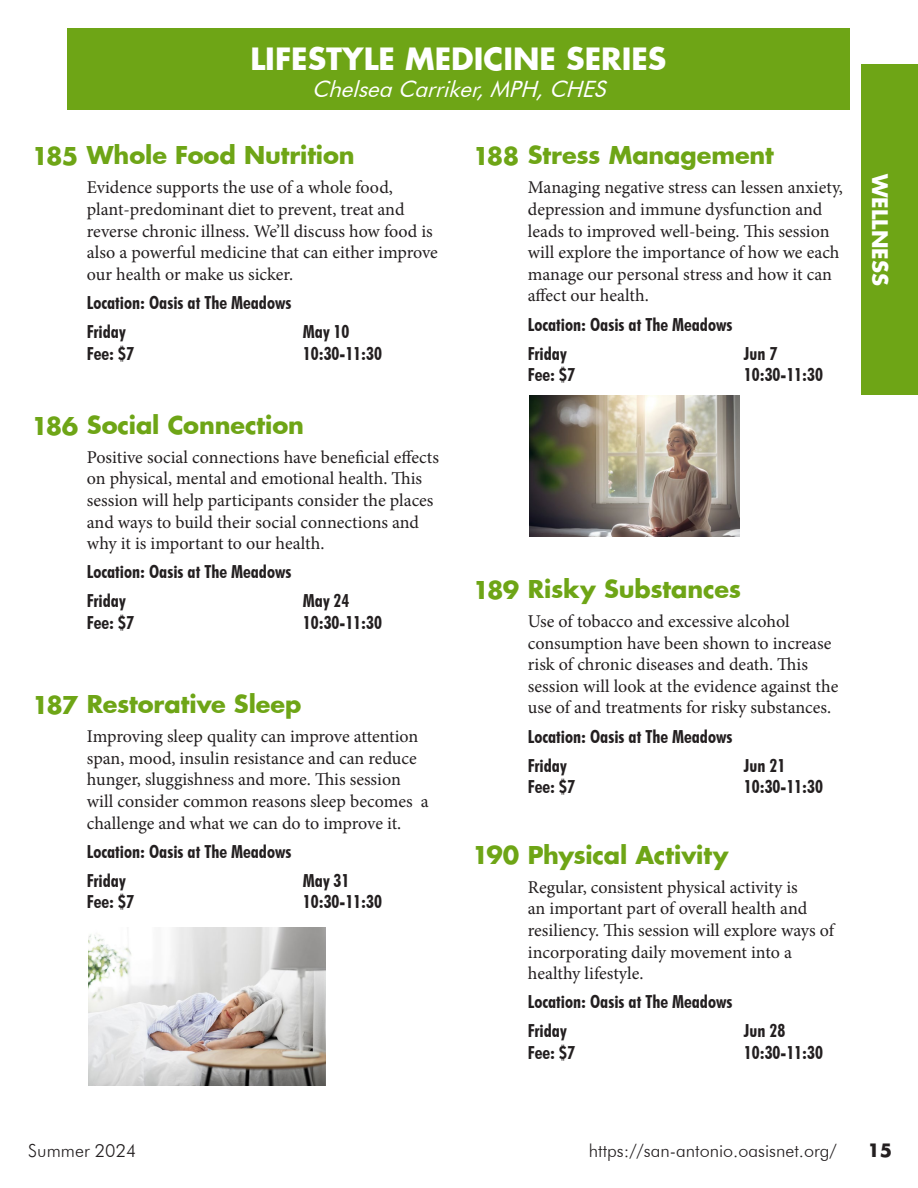
<style>
.page{position:relative;width:918px;height:1188px;background:#fff}
.page>*{position:absolute;margin:0;border:0;box-sizing:border-box;transform-origin:0 0}
.t1{font:700 30px "Futura";color:#fff}
.t2{font:700 24px "Futura";letter-spacing:-.005em;color:#6ea516}
.t3{font:italic 22.5px "Futura BT";color:#fff}
.t4{font:700 21px "Futura";color:#fff}
.t5{font:18px/21.6px "Minion Pro";color:#231f20}
.t6{font:700 condensed 18px/29.1px "Futura BT";color:#231f20}
.t7{font:300 18px "Futura BT";color:#231f20}
.t8{font:700 18px "Futura";color:#231f20}
</style>
<div class="page">
<div style="left:862px;top:65px;width:56px;height:330px;background:#6ea516"></div>
<div style="left:68px;top:28px;width:782px;height:82px;background:#6ea516"></div>
<img style="left:89px;top:928px;width:237px;height:158px">
<img style="left:529px;top:396px;width:211px;height:140px">
<h1 class="t1" style="left:250px;top:38px;width:417px">LIFESTYLE MEDICINE SERIES</h1>
<p class="t3" style="left:312px;top:75px;width:302px">ChelseaCarriker,MPH,CHES</p>
<h2 class="t2" style="left:32px;top:139px;width:324px">185 Whole Food Nutrition</h2>
<p class="t5" style="left:87px;top:177px;width:353px">Evidence supports the use of a whole food, plant-predominant diet to prevent, treat and reverse chronic illness. We’ll discuss how food is also a powerful medicine that can either improve our health or make us sicker.</p>
<p class="t6" style="left:87px;top:288px;width:206px">Location: Oasis at The Meadows<br>Friday</p>
<p class="t6" style="left:303px;top:317px;width:48px">May 10</p>
<p class="t6" style="left:87px;top:339px;width:49px">Fee: $7</p>
<p class="t6" style="left:303px;top:339px;width:81px">10:30-11:30</p>
<h2 class="t2" style="left:31px;top:408px;width:274px">186 Social Connection</h2>
<p class="t5" style="left:87px;top:446px;width:354px">Positive social connections have beneficial effects on physical, mental and emotional health. This session will help participants consider the places and ways to build their social connections and why it is important to our health.</p>
<p class="t6" style="left:87px;top:557px;width:206px">Location: Oasis at The Meadows<br>Friday</p>
<p class="t6" style="left:303px;top:586px;width:48px">May 24</p>
<p class="t6" style="left:87px;top:608px;width:49px">Fee: $7</p>
<p class="t6" style="left:303px;top:608px;width:81px">10:30-11:30</p>
<h2 class="t2" style="left:32px;top:687px;width:271px">187 Restorative Sleep</h2>
<p class="t5" style="left:87px;top:726px;width:343px">Improving sleep quality can improve attention span, mood, insulin resistance and can reduce hunger, sluggishness and more. This session will consider common reasons sleep becomes a challenge and what we can do to improve it.</p>
<p class="t6" style="left:87px;top:837px;width:206px">Location: Oasis at The Meadows<br>Friday</p>
<p class="t6" style="left:303px;top:866px;width:48px">May 31</p>
<p class="t6" style="left:87px;top:887px;width:49px">Fee: $7</p>
<p class="t6" style="left:303px;top:887px;width:81px">10:30-11:30</p>
<h2 class="t2" style="left:473px;top:139px;width:303px">188 Stress Management</h2>
<p class="t5" style="left:528px;top:177px;width:317px">Managing negative stress can lessen anxiety, depression and immune dysfunction and leads to improved well-being. This session will explore the importance of how we each manage our personal stress and how it can affect our health.</p>
<p class="t6" style="left:528px;top:309px;width:206px">Location: Oasis at The Meadows<br>Friday</p>
<p class="t6" style="left:744px;top:339px;width:35px">Jun 7</p>
<p class="t6" style="left:528px;top:360px;width:49px">Fee: $7</p>
<p class="t6" style="left:744px;top:360px;width:81px">10:30-11:30</p>
<h2 class="t2" style="left:473px;top:572px;width:270px">189 Risky Substances</h2>
<p class="t5" style="left:528px;top:611px;width:312px">Use of tobacco and excessive alcohol consumption have been shown to increase risk of chronic diseases and death. This session will look at the evidence against the use of and treatments for risky substances.</p>
<p class="t6" style="left:528px;top:721px;width:206px">Location: Oasis at The Meadows<br>Friday</p>
<p class="t6" style="left:744px;top:751px;width:43px">Jun 21</p>
<p class="t6" style="left:528px;top:772px;width:49px">Fee: $7</p>
<p class="t6" style="left:744px;top:772px;width:81px">10:30-11:30</p>
<h2 class="t2" style="left:472px;top:838px;width:258px">190 Physical Activity</h2>
<p class="t5" style="left:528px;top:876px;width:308px">Regular, consistent physical activity is<br>an important part of overall health and resiliency. This session will explore ways of incorporating daily movement into a healthy lifestyle.</p>
<p class="t6" style="left:528px;top:987px;width:206px">Location: Oasis at The Meadows<br>Friday</p>
<p class="t6" style="left:744px;top:1016px;width:43px">Jun 28</p>
<p class="t6" style="left:528px;top:1038px;width:49px">Fee: $7</p>
<p class="t6" style="left:744px;top:1038px;width:81px">10:30-11:30</p>
<p class="t4" style="left:895px;top:174px;width:113px;rotate:90deg">WELLNESS</p>
<p class="t7" style="left:28px;top:1139px;width:110px">Summer 2024</p>
<p class="t7" style="left:589px;top:1139px;width:249px">https://san-antonio.oasisnet.org/</p>
<p class="t8" style="left:868px;top:1137px;width:26px">15</p>
</div>
